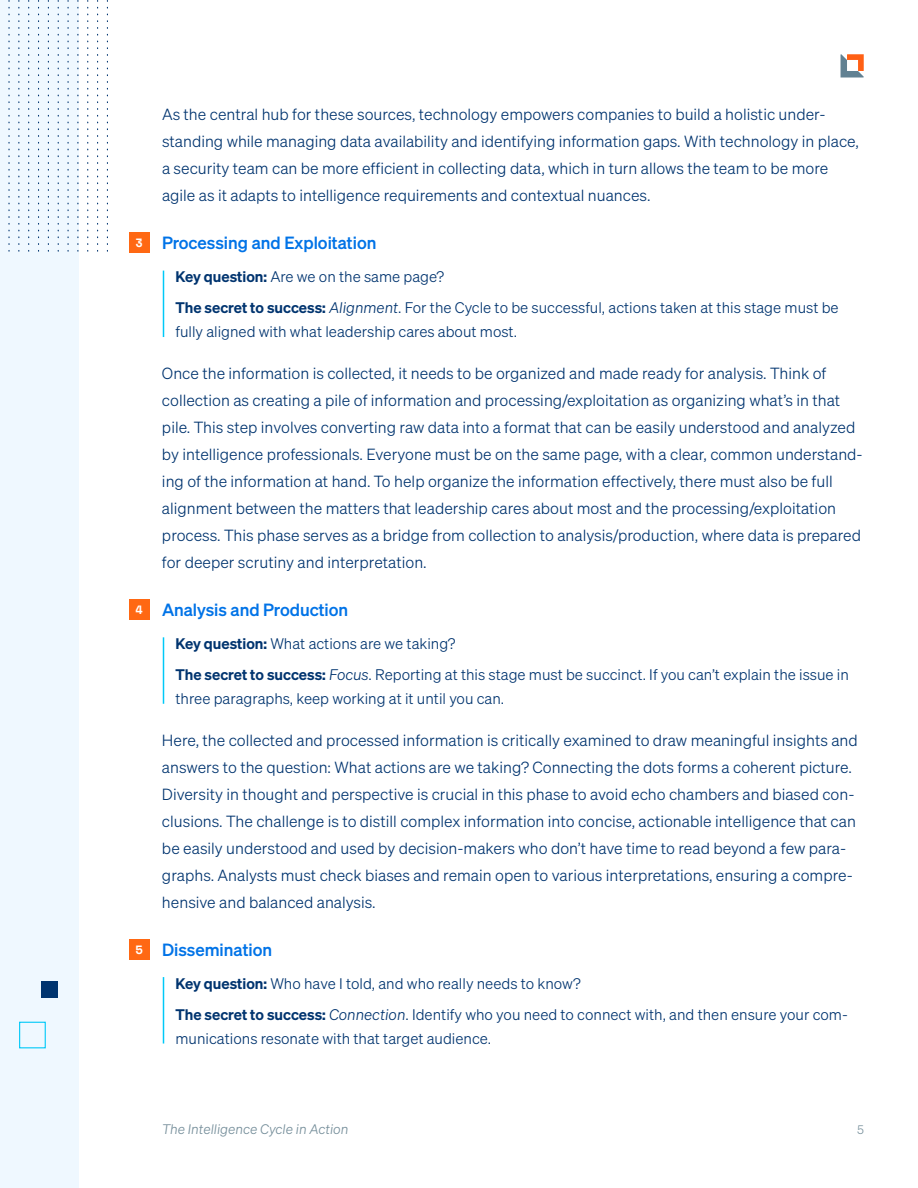
<style>
.page{position:relative;width:918px;height:1188px;background:#fff}
.page>*{position:absolute;margin:0;border:0;box-sizing:border-box;transform-origin:0 0}
.t1{font:17.25px "Sohne Kraftig";color:#0073e7}
.t2{font:15.75px/27px "Sohne Leicht";color:#00346f}
.t3{font:15px/30.8px "Sohne Leicht";color:#00346f}
.t4{font:13.5px "Sohne Leicht Kursiv";color:#748d99}
.t5{font:700 12px "Space Mono";color:#fff}
.t6{font:12px "Sohne Leicht";color:#748d99}
.s1{font-family:"Sohne";font-weight:600}
.s2{font-family:"Sohne Leicht Kursiv"}
</style>
<div class="page">
<svg style="left:841px;top:54px;width:23px;height:24px"></svg>
<div style="left:0;top:0;width:79px;height:1188px;background:#eff8ff"></div>
<hr style="left:163px;top:271px;width:1px;height:66px;background:#00c9f8">
<hr style="left:163px;top:637px;width:1px;height:67px;background:#00c9f8">
<hr style="left:163px;top:977px;width:1px;height:67px;background:#00c9f8">
<div style="left:129px;top:232px;width:20px;height:21px;background:#ff6813"></div>
<div style="left:129px;top:599px;width:20px;height:20px;background:#ff6813"></div>
<div style="left:19px;top:1022px;width:27px;height:26px;border:1px solid #00c9f8"></div>
<div style="left:41px;top:981px;width:16px;height:16px;background:#00346f"></div>
<svg style="left:107px;top:0;width:1px;height:251px"></svg>
<svg style="left:68px;top:0;width:1px;height:251px"></svg>
<svg style="left:28px;top:0;width:1px;height:251px"></svg>
<svg style="left:97px;top:0;width:1px;height:251px"></svg>
<svg style="left:58px;top:0;width:1px;height:251px"></svg>
<svg style="left:18px;top:0;width:1px;height:251px"></svg>
<svg style="left:87px;top:0;width:1px;height:251px"></svg>
<svg style="left:48px;top:0;width:1px;height:251px"></svg>
<svg style="left:8px;top:0;width:2px;height:251px"></svg>
<svg style="left:77px;top:0;width:1px;height:251px"></svg>
<svg style="left:38px;top:0;width:1px;height:251px"></svg>
<div style="left:129px;top:939px;width:20px;height:20px;background:#ff6813"></div>
<p class="t5" style="left:135px;top:239px;width:9px">3</p>
<p class="t5" style="left:135px;top:605px;width:9px">4</p>
<p class="t5" style="left:135px;top:945px;width:9px">5</p>
<p class="t2" style="left:162px;top:102px;width:698px">As the central hub for these sources, technology empowers companies to build a holistic under&shy;standing while managing data availability and identifying information gaps. With technology in place, a security team can be more efficient in collecting data, which in turn allows the team to be more agile as it adapts to intelligence requirements and contextual nuances.</p>
<p class="t1" style="left:162px;top:237px;width:216px">Processing and Exploitation</p>
<p class="t3" style="left:176px;top:263px;width:665px"><span class="s1">Key question:</span> Are we on the same page?<br><span class="s1">The secret to success:</span> <span class="s2">Alignment</span>. For the Cycle to be successful, actions taken at this stage must be</p>
<p class="t3" style="left:175px;top:318px;width:343px">fully aligned with what leadership cares about most.</p>
<p class="t2" style="left:162px;top:361px;width:702px">Once the information is collected, it needs to be organized and made ready for analysis. Think of collection as creating a pile of information and processing/exploitation as organizing what’s in that pile. This step involves converting raw data into a format that can be easily understood and analyzed by intelligence professionals. Everyone must be on the same page, with a clear, common understand&shy;ing of the information at hand. To help organize the information effectively, there must also be full alignment between the matters that leadership cares about most and the processing/exploitation process. This phase serves as a bridge from collection to analysis/production, where data is prepared for deeper scrutiny and interpretation.</p>
<p class="t1" style="left:162px;top:603px;width:188px">Analysis and Production</p>
<p class="t3" style="left:176px;top:630px;width:675px"><span class="s1">Key question:</span> What actions are we taking?<br><span class="s1">The secret to success:</span> <span class="s2">Focus</span>. Reporting at this stage must be succinct. If you can’t explain the issue in</p>
<p class="t3" style="left:175px;top:684px;width:330px">three paragraphs, keep working at it until you can.</p>
<p class="t2" style="left:162px;top:728px;width:697px">Here, the collected and processed information is critically examined to draw meaningful insights and answers to the question: What actions are we taking? Connecting the dots forms a coherent picture.<br>Diversity in thought and perspective is crucial in this phase to avoid echo chambers and biased con&shy;clusions. The challenge is to distill complex information into concise, actionable intelligence that can be easily understood and used by decision-makers who don’t have time to read beyond a few para&shy;graphs. Analysts must check biases and remain open to various interpretations, ensuring a compre&shy;hensive and balanced analysis.</p>
<p class="t1" style="left:162px;top:943px;width:112px">Dissemination</p>
<p class="t3" style="left:176px;top:969px;width:674px"><span class="s1">Key question:</span> Who have I told, and who really needs to know?<br><span class="s1">The secret to success:</span> <span class="s2">Connection</span>. Identify who you need to connect with, and then ensure your com-</p>
<p class="t3" style="left:175px;top:1024px;width:317px">munications resonate with that target audience.</p>
<p class="t4" style="left:162px;top:1124px;width:188px">The Intelligence Cycle in Action</p>
<p class="t6" style="left:857px;top:1125px;width:8px">5</p>
</div>
